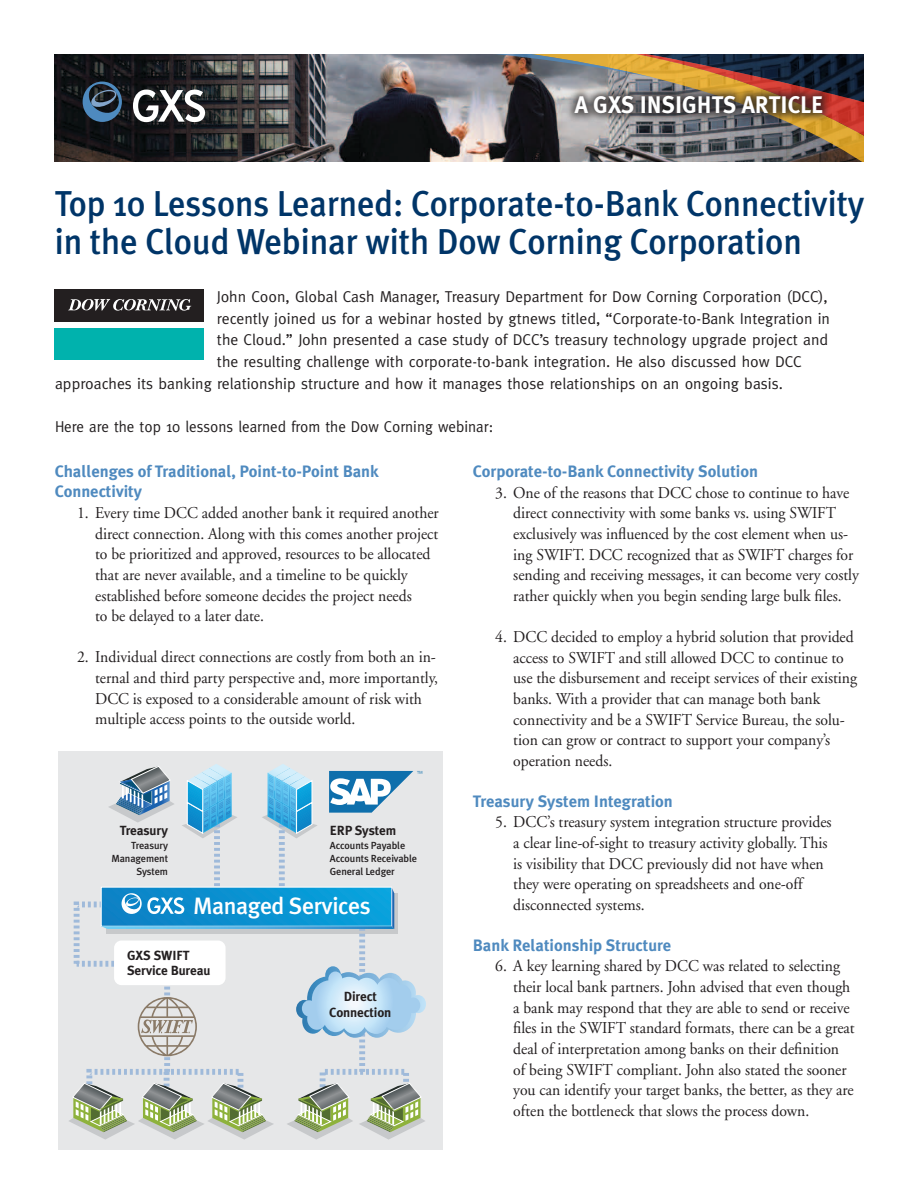
<style>
.page{position:relative;width:918px;height:1188px;background:#fff}
.page>*{position:absolute;margin:0;border:0;box-sizing:border-box;transform-origin:0 0}
.t1{font:500 36px/37.5px "Meta Plus";color:#003568;scale:.95 1}
.t2{font:24px "Meta Plus Bold Caps";color:#fff;scale:.95 1}
.t3{font:500 23.7px "Meta Plus";letter-spacing:-.02em;color:#fff}
.t4{font:16.5px/20.7px "Adobe Garamond";color:#231f20;scale:.95 1}
.t5{font:700 16.5px/20.2px "Meta Plus";color:#4f8abf}
.t6{font:15.75px "Meta";color:#231f20}
.t7{font:15.75px "Meta";color:#231f20;scale:.96 1}
.t8{font:700 13.2px/15.5px "Meta Plus";letter-spacing:-.01em;color:#231f20}
.t9{font:500 10.35px/13.2px "Meta Plus";letter-spacing:-.01em;color:#231f20;text-align:right}
</style>
<div class="page">
<img style="left:54px;top:54px;width:186px;height:108px">
<img style="left:240px;top:138px;width:624px;height:24px">
<img style="left:240px;top:54px;width:624px;height:84px">
<svg style="left:83px;top:82px;width:39px;height:40px;background:#344e66"></svg>
<svg style="left:133px;top:89px;width:72px;height:34px"></svg>
<div style="left:564px;top:86px;width:269px;height:38px;background:#231f20;opacity:.75"></div>
<div style="left:54px;top:289px;width:149px;height:32px;background:#231f20"></div>
<div style="left:54px;top:328px;width:149px;height:32px;background:#00b2ad"></div>
<svg style="left:68px;top:299px;width:123px;height:12px"></svg>
<div style="left:58px;top:751px;width:384px;height:399px;background:#e6e7e8"></div>
<svg style="left:73px;top:838px;width:336px;height:244px"></svg>
<svg style="left:182px;top:764px;width:55px;height:74px"></svg>
<svg style="left:262px;top:764px;width:55px;height:74px"></svg>
<svg style="left:359px;top:1083px;width:66px;height:57px"></svg>
<svg style="left:287px;top:1083px;width:66px;height:57px"></svg>
<svg style="left:101px;top:887px;width:293px;height:42px;background:#209bd4"></svg>
<svg style="left:296px;top:966px;width:130px;height:72px"></svg>
<svg style="left:138px;top:997px;width:59px;height:59px"></svg>
<svg style="left:69px;top:1066px;width:205px;height:74px"></svg>
<div style="left:114px;top:941px;width:112px;height:44px;background:#fff;border-radius:7px"></div>
<svg style="left:329px;top:771px;width:93px;height:42px"></svg>
<svg style="left:109px;top:766px;width:65px;height:57px"></svg>
<h2 class="t2" style="left:575px;top:91px;width:263px">A GXS INSIGHTS ARTICLE</h2>
<h1 class="t1" style="left:55px;top:185px;width:854px">Top 10 Lessons Learned: Corporate-to-Bank Connectivity in the Cloud Webinar with Dow Corning Corporation</h1>
<p class="t6" style="left:217px;top:287px;width:612px">John Coon, Global Cash Manager, Treasury Department for Dow Corning Corporation (DCC),</p>
<p class="t6" style="left:217px;top:309px;width:615px">recently joined us for a webinar hosted by gtnews titled, “Corporate-to-Bank Integration in</p>
<p class="t6" style="left:217px;top:331px;width:613px">the Cloud.” John presented a case study of DCC’s treasury technology upgrade project and</p>
<p class="t6" style="left:217px;top:353px;width:586px">the resulting challenge with corporate-to-bank integration. He also discussed how DCC</p>
<p class="t6" style="left:55px;top:374px;width:730px">approaches its banking relationship structure and how it manages those relationships on an ongoing basis.</p>
<p class="t7" style="left:55px;top:418px;width:458px">Here are the top 10 lessons learned from the Dow Corning webinar:</p>
<p class="t5" style="left:55px;top:461px;width:326px">Challenges of Traditional, Point-to-Point Bank<br>Connectivity</p>
<p class="t4" style="left:95px;top:503px;width:363px;text-indent:-18px">1. Every time DCC added another bank it required another direct connection. Along with this comes another project to be prioritized and approved, resources to be allocated that are never available, and a timeline to be quickly established before someone decides the project needs<br>to be delayed to a later date.</p>
<p class="t4" style="left:95px;top:647px;width:363px;text-indent:-18px">2. Individual direct connections are costly from both an in&shy;ternal and third party perspective and, more importantly, DCC is exposed to a considerable amount of risk with multiple access points to the outside world.</p>
<p class="t8" style="left:330px;top:823px;width:68px">ERP System</p>
<p class="t9" style="left:330px;top:838px;width:89px;text-align:left">Accounts Payable<br>Accounts Receivable<br>General Ledger</p>
<h3 class="t3" style="left:193px;top:892px;width:179px">Managed Services</h3>
<p class="t8" style="left:127px;top:947px;width:85px">GXS SWIFT<br>Service Bureau</p>
<p class="t8" style="left:329px;top:989px;width:64px;text-align:center">Direct<br>Connection</p>
<p class="t8" style="left:120px;top:823px;width:50px">Treasury</p>
<p class="t9" style="left:111px;top:838px;width:58px">Treasury<br>Management<br>System</p>
<p class="t5" style="left:473px;top:461px;width:287px">Corporate-to-Bank Connectivity Solution</p>
<p class="t4" style="left:513px;top:483px;width:365px;text-indent:-18px">3. One of the reasons that DCC chose to continue to have direct connectivity with some banks vs. using SWIFT exclusively was influenced by the cost element when us&shy;ing SWIFT. DCC recognized that as SWIFT charges for sending and receiving messages, it can become very costly rather quickly when you begin sending large bulk files.</p>
<p class="t4" style="left:513px;top:627px;width:363px;text-indent:-18px">4. DCC decided to employ a hybrid solution that provided access to SWIFT and still allowed DCC to continue to use the disbursement and receipt services of their existing banks. With a provider that can manage both bank connectivity and be a SWIFT Service Bureau, the solu&shy;tion can grow or contract to support your company’s operation needs.</p>
<p class="t5" style="left:473px;top:791px;width:202px">Treasury System Integration</p>
<p class="t4" style="left:513px;top:812px;width:337px;text-indent:-18px">5. DCC’s treasury system integration structure provides a clear line-of-sight to treasury activity globally. This is visibility that DCC previously did not have when they were operating on spreadsheets and one-off disconnected systems.</p>
<p class="t5" style="left:473px;top:935px;width:200px">Bank Relationship Structure</p>
<p class="t4" style="left:513px;top:956px;width:361px;text-indent:-18px">6. A key learning shared by DCC was related to selecting their local bank partners. John advised that even though a bank may respond that they are able to send or receive files in the SWIFT standard formats, there can be a great deal of interpretation among banks on their definition of being SWIFT compliant. John also stated the sooner you can identify your target banks, the better, as they are often the bottleneck that slows the process down.</p>
</div>
